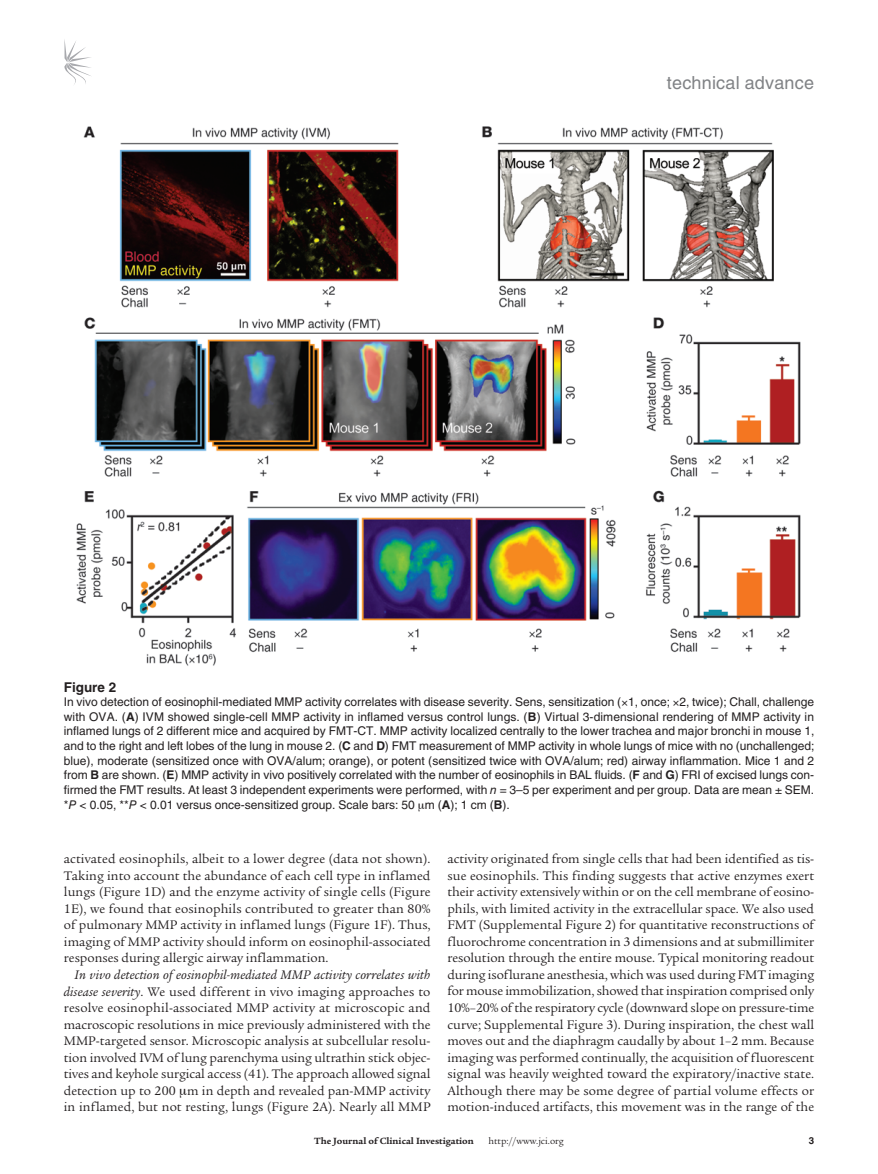
<style>
.page{position:relative;width:878px;height:1174px;background:#fff}
.page>*{position:absolute;margin:0;border:0;box-sizing:border-box;transform-origin:0 0}
.t1{font:18px "Helvetica LT Std";letter-spacing:.01em;color:#808285}
.t2{font:13.5px/16.5px "Legacy Serif Std";color:#231f20;text-align:justify}
.t3{font:700 13.5px "Helvetica LT Std";color:#231f20}
.t4{font:12px/14.7px "Helvetica LT Std";color:#231f20;text-align:justify}
.t5{font:700 9.75px "Legacy Serif Std";color:#231f20}
.t6{font:9.75px "Legacy Serif Std";color:#231f20}
.s1{font-weight:700}
.s2{font-style:italic}
</style>
<div class="page">
<svg style="left:64px;top:39px;width:27px;height:45px"></svg>
<img style="left:76px;top:126px;width:725px;height:540px">
<h1 class="t1" style="left:667px;top:72px;width:149px">technical advance</h1>
<p class="t3" style="left:64px;top:678px;width:53px">Figure 2</p>
<p class="t4" style="left:64px;top:694px;width:752px">In vivo detection of eosinophil-mediated MMP activity correlates with disease severity. Sens, sensitization ( 1, once; 2, twice); Chall, challenge with OVA. (<span class="s1">A</span>) IVM showed single-cell MMP activity in inflamed versus control lungs. (<span class="s1">B</span>) Virtual 3-dimensional rendering of MMP activity in inflamed lungs of 2 different mice and acquired by FMT-CT. MMP activity localized centrally to the lower trachea and major bronchi in mouse 1, and to the right and left lobes of the lung in mouse 2. (<span class="s1">C</span> and <span class="s1">D</span>) FMT measurement of MMP activity in whole lungs of mice with no (unchallenged; blue), moderate (sensitized once with OVA/alum; orange), or potent (sensitized twice with OVA/alum; red) airway inflammation. Mice 1 and 2 from <span class="s1">B</span> are shown. (<span class="s1">E</span>) MMP activity in vivo positively correlated with the number of eosinophils in BAL fluids. (<span class="s1">F</span> and <span class="s1">G</span>) FRI of excised lungs con&shy;firmed the FMT results. At least 3 independent experiments were performed, with <span class="s2">n</span> = 3–5 per experiment and per group. Data are mean ± SEM. *<span class="s2">P</span> &lt; 0.05, **<span class="s2">P</span> &lt; 0.01 versus once-sensitized group. Scale bars: 50 m (<span class="s1">A</span>); 1 cm (<span class="s1">B</span>).</p>
<p class="t2" style="left:64px;top:851px;width:368px">activated eosinophils, albeit to a lower degree (data not shown).<br>Taking into account the abundance of each cell type in inflamed lungs (Figure 1D) and the enzyme activity of single cells (Figure 1E), we found that eosinophils contributed to greater than 80% of pulmonary MMP activity in inflamed lungs (Figure 1F). Thus, imaging of MMP activity should inform on eosinophil-associated responses during allergic airway inflammation.</p>
<p class="t2" style="left:64px;top:966px;width:368px;text-indent:11px"><span class="s2">In vivo detection of eosinophil-mediated MMP activity correlates with disease severity</span>. We used different in vivo imaging approaches to resolve eosinophil-associated MMP activity at microscopic and macroscopic resolutions in mice previously administered with the MMP-targeted sensor. Microscopic analysis at subcellular resolu&shy;tion involved IVM of lung parenchyma using ultrathin stick objec&shy;tives and keyhole surgical access (41). The approach allowed signal detection up to 200 m in depth and revealed pan-MMP activity in inflamed, but not resting, lungs (Figure 2A). Nearly all MMP</p>
<p class="t2" style="left:447px;top:851px;width:368px">activity originated from single cells that had been identified as tis&shy;sue eosinophils. This finding suggests that active enzymes exert their activity extensively within or on the cell membrane of eosino&shy;phils, with limited activity in the extracellular space. We also used FMT (Supplemental Figure 2) for quantitative reconstructions of fluorochrome concentration in 3 dimensions and at submillimiter resolution through the entire mouse. Typical monitoring readout during isoflurane anesthesia, which was used during FMT imaging for mouse immobilization, showed that inspiration comprised only 10%–20% of the respiratory cycle (downward slope on pressure-time curve; Supplemental Figure 3). During inspiration, the chest wall moves out and the diaphragm caudally by about 1–2 mm. Because imaging was performed continually, the acquisition of fluorescent signal was heavily weighted toward the expiratory/inactive state.<br>Although there may be some degree of partial volume effects or motion-induced artifacts, this movement was in the range of the</p>
<p class="t5" style="left:314px;top:1135px;width:161px">The Journal of Clinical Investigation</p>
<p class="t6" style="left:488px;top:1135px;width:77px">http://www.jci.org</p>
</div>
